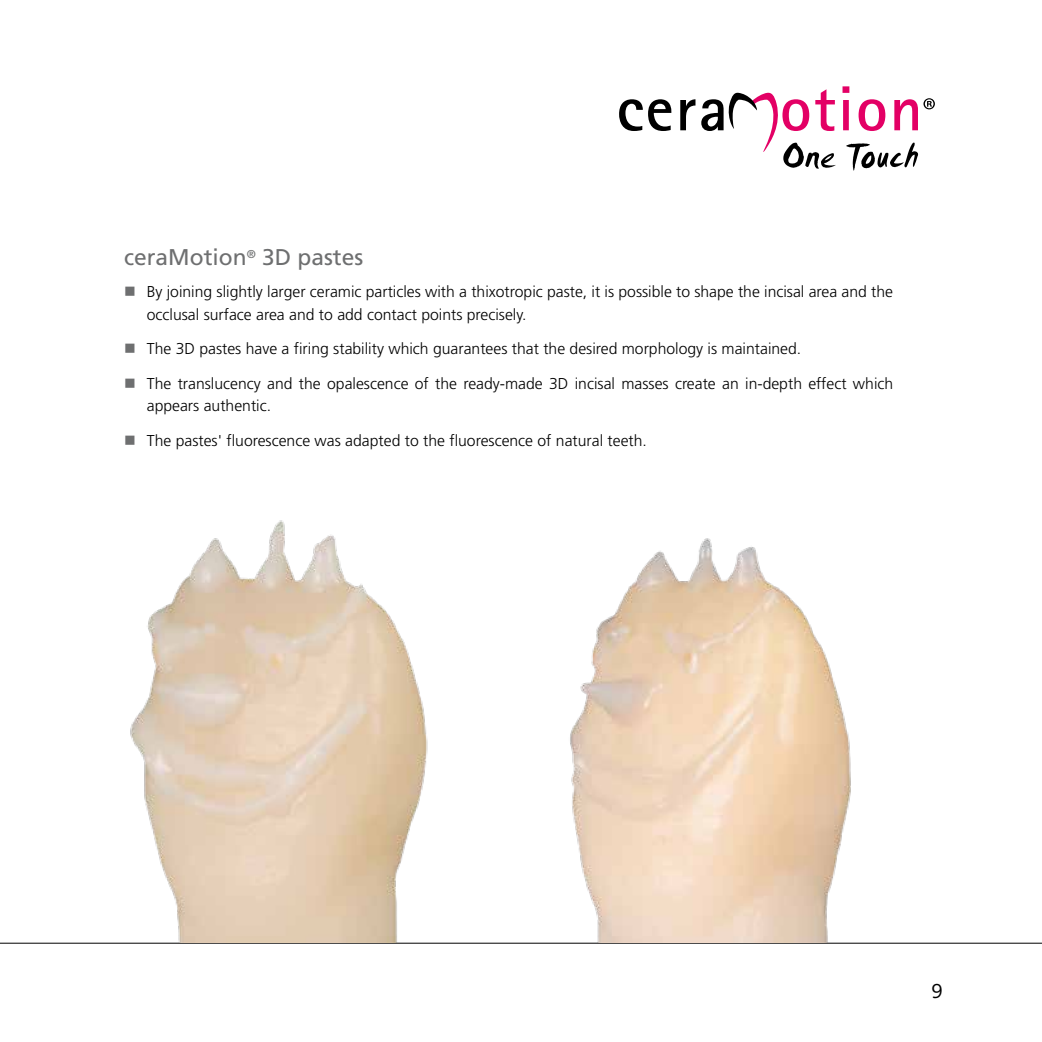
<style>
.page{position:relative;width:1042px;height:1042px;background:#fff}
.page>*{position:absolute;margin:0;border:0;box-sizing:border-box;transform-origin:0 0}
.t1{font:22.75px "Frutiger LT Std";color:#6e6f70}
.t2{font:21px "Frutiger Next LTW1 G";color:#000}
.t3{font:300 15.75px/22.8px "Frutiger LT Std";color:#000}
.s1{color:#6e6f70}
</style>
<div class="page">
<hr style="left:0;top:943px;width:1042px;height:1px;background:#000">
<svg style="left:842px;top:86px;width:7px;height:44px"></svg>
<svg style="left:858px;top:99px;width:27px;height:32px"></svg>
<svg style="left:619px;top:99px;width:52px;height:32px"></svg>
<svg style="left:680px;top:99px;width:15px;height:31px"></svg>
<svg style="left:894px;top:98px;width:41px;height:32px"></svg>
<svg style="left:701px;top:89px;width:134px;height:80px"></svg>
<svg style="left:846px;top:143px;width:72px;height:28px"></svg>
<img style="left:107px;top:520px;width:369px;height:423px">
<img style="left:533px;top:538px;width:350px;height:405px">
<h1 class="t1" style="left:124px;top:244px;width:241px">ceraMotion<sup>®</sup> 3D pastes</h1>
<p class="t3" style="left:147px;top:280px;width:748px;text-indent:-23px"><span class="s1">■</span> By joining slightly larger ceramic particles with a thixotropic paste, it is possible to shape the incisal area and the occlusal surface area and to add contact points precisely.</p>
<p class="t3" style="left:124px;top:338px;width:679px"><span class="s1">■</span> The 3D pastes have a firing stability which guarantees that the desired morphology is maintained.</p>
<p class="t3" style="left:147px;top:372px;width:748px;text-indent:-23px"><span class="s1">■</span> The translucency and the opalescence of the ready-made 3D incisal masses create an in-depth effect which appears authentic.</p>
<p class="t3" style="left:124px;top:429px;width:524px"><span class="s1">■</span> The pastes' fluorescence was adapted to the fluorescence of natural teeth.</p>
<h2 class="t2" style="left:931px;top:979px;width:13px">9</h2>
</div>
